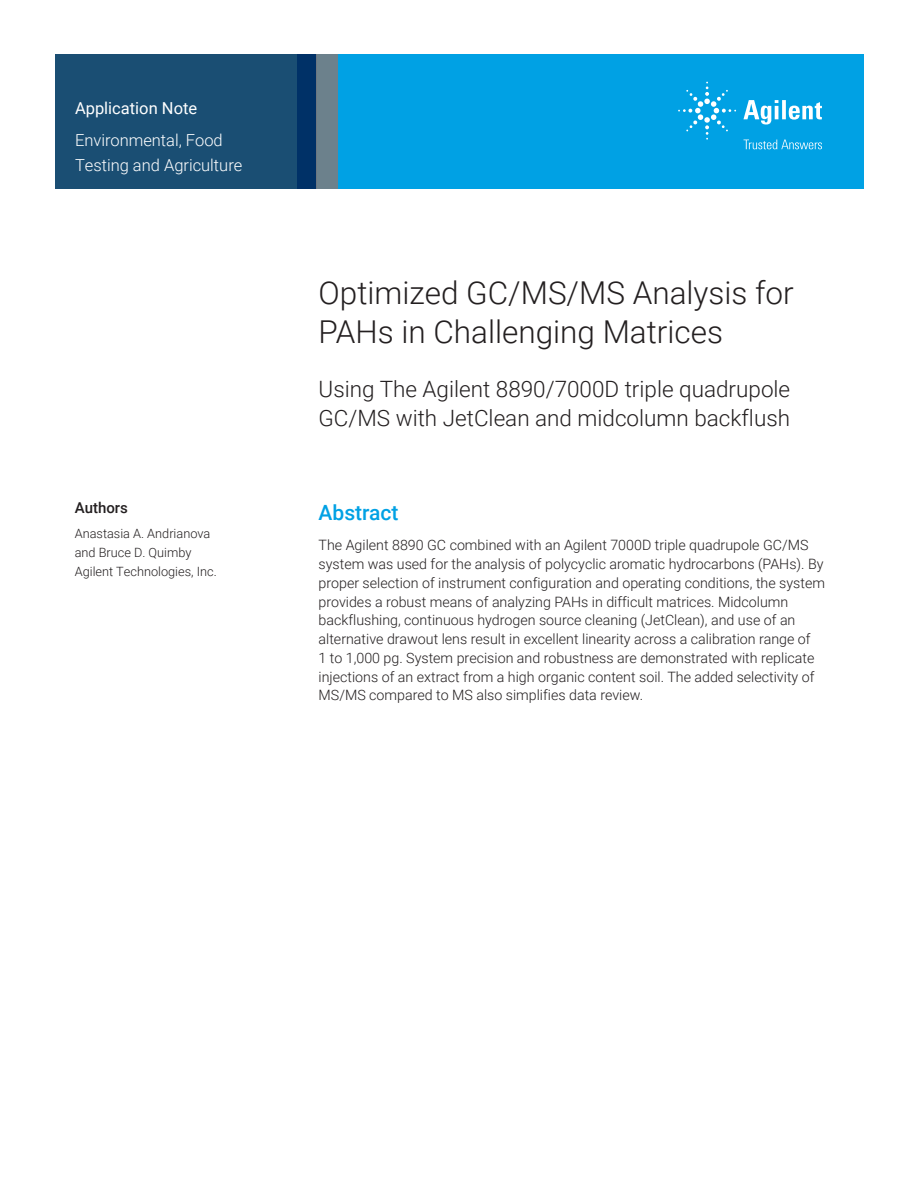
<style>
.page{position:relative;width:918px;height:1188px;background:#fff}
.page>*{position:absolute;margin:0;border:0;box-sizing:border-box;transform-origin:0 0}
.t1{font:300 31.5px/39px "Roboto";color:#231f20}
.Subtitle{font:300 22.5px/28.5px "Roboto";color:#231f20}
.Header_1{font:500 21px "Roboto";color:#00a1e4}
.Area_Identifier{font:300 16.5px/25.5px "Roboto";color:#fff}
.Doctype{font:16.5px "Roboto";color:#fff}
.DATA_author_title{font:500 15px "Roboto";color:#231f20}
.Text{font:300 14.25px/18.8px "Roboto";color:#231f20}
.DATA_author_name___i{font:300 12.75px/18.8px "Roboto";color:#231f20}
</style>
<div class="page">
<div style="left:297px;top:54px;width:567px;height:135px;background:#00a1e4"></div>
<svg style="left:55px;top:54px;width:261px;height:135px;background:#184b72"></svg>
<div style="left:316px;top:54px;width:22px;height:135px;background:#6c818c"></div>
<svg style="left:743px;top:100px;width:79px;height:25px"></svg>
<svg style="left:678px;top:82px;width:58px;height:58px"></svg>
<svg style="left:744px;top:140px;width:78px;height:9px"></svg>
<p class="Doctype" style="left:75px;top:96px;width:124px">Application Note</p>
<p class="Area_Identifier" style="left:75px;top:127px;width:169px">Environmental, Food<br>Testing and Agriculture</p>
<p class="DATA_author_title" style="left:75px;top:498px;width:55px">Authors</p>
<p class="DATA_author_name___i" style="left:75px;top:524px;width:143px">Anastasia A. Andrianova and Bruce D. Quimby<br>Agilent Technologies, Inc.</p>
<p class="t1" style="left:319px;top:272px;width:477px">Optimized GC/MS/MS Analysis for<br>PAHs in Challenging Matrices</p>
<p class="Subtitle" style="left:319px;top:374px;width:473px">Using The Agilent 8890/7000D triple quadrupole<br>GC/MS with JetClean and midcolumn backflush</p>
<p class="Header_1" style="left:319px;top:498px;width:82px">Abstract</p>
<p class="Text" style="left:319px;top:535px;width:508px">The Agilent 8890 GC combined with an Agilent 7000D triple quadrupole GC/MS system was used for the analysis of polycyclic aromatic hydrocarbons (PAHs). By proper selection of instrument configuration and operating conditions, the system provides a robust means of analyzing PAHs in difficult matrices. Midcolumn backflushing, continuous hydrogen source cleaning (JetClean), and use of an alternative drawout lens result in excellent linearity across a calibration range of<br>1 to 1,000 pg. System precision and robustness are demonstrated with replicate injections of an extract from a high organic content soil. The added selectivity of MS/MS compared to MS also simplifies data review.</p>
</div>
